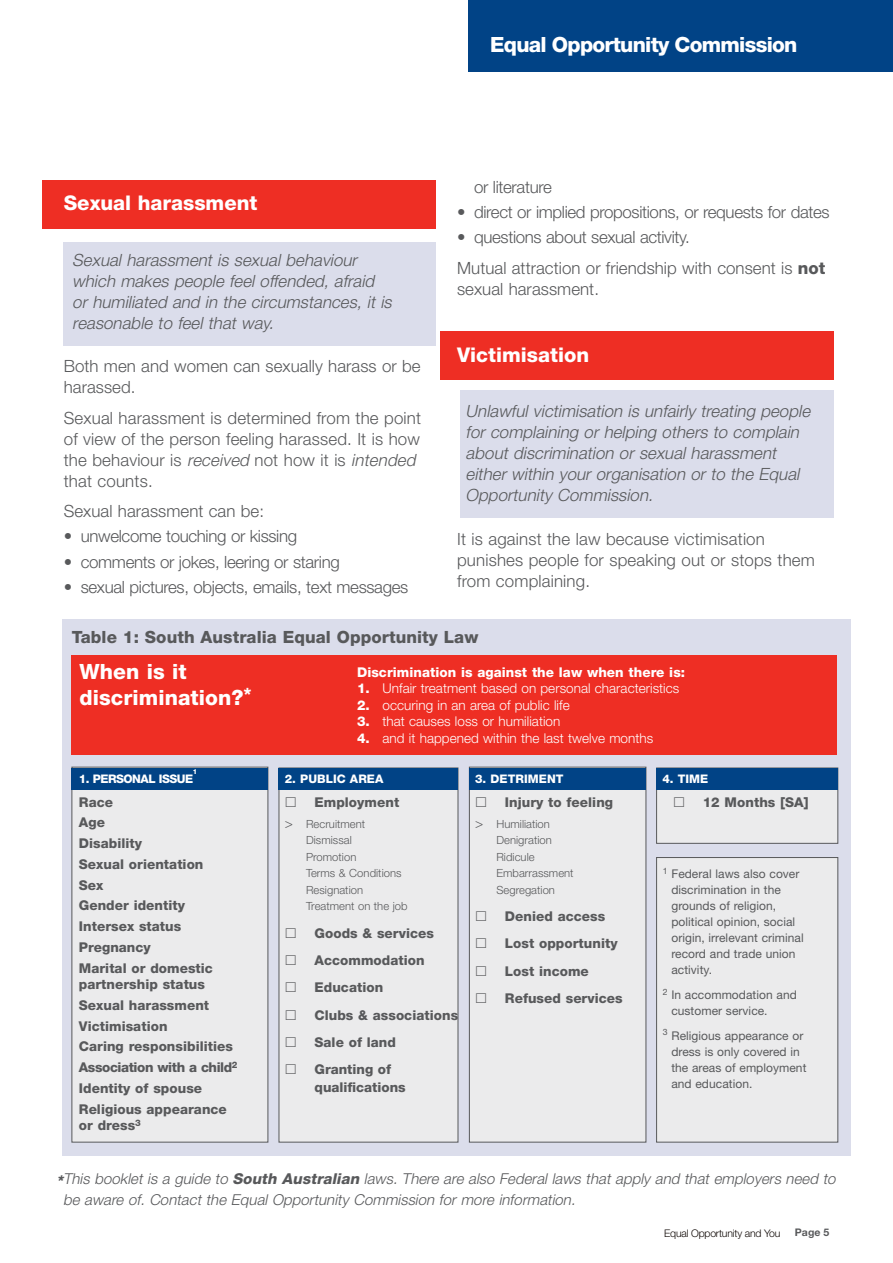
<style>
.page{position:relative;width:893px;height:1263px;background:#fff}
.page>*{position:absolute;margin:0;border:0;box-sizing:border-box;transform-origin:0 0}
.Body_text{font:800 21px "Helvetica Neue LT Std";letter-spacing:-.035em;color:#fff}
.Body_text-2{font:800 21px/26.2px "Helvetica Neue LT Std";letter-spacing:.005em;color:#fff}
.Headings_H2{font:800 20.25px "Helvetica Neue LT Std";color:#fff}
.Body_text-3{font:300 16.8px/21px "Helvetica Neue";letter-spacing:.01em;color:#58595b}
.Highlight_Box_Text{font:italic 300 16.8px/21px "Helvetica Neue";color:#58595b}
.t1{font:300 16.8px "Helvetica Neue LT Std";letter-spacing:-.02em;color:#58595b}
.Body_text-4{font:800 16.8px "Helvetica Neue LT Std";letter-spacing:.005em;color:#58595b}
.Body_text-5{font:italic 300 15px/21px "Helvetica Neue";color:#58595b}
.Body_text-6{font:800 13.5px/16.5px "Helvetica Neue LT Std";letter-spacing:.005em;color:#58595b}
.Body_text-7{font:300 13.5px "Helvetica Neue";letter-spacing:.005em;color:#fff}
.Body_text-8{font:800 13.5px "Helvetica Neue LT Std";letter-spacing:.005em;color:#fff}
.Body_text-9{font:800 13.5px "Helvetica Neue LT Std";letter-spacing:-.03em;color:#58595b}
.Body_text-10{font:12px/16px "Helvetica Neue LT Std";letter-spacing:.005em;color:#58595b}
.Body_text-11{font:800 11.85px "Helvetica Neue LT Std";letter-spacing:.005em;color:#fff}
.Body_text-12{font:800 11.85px "Helvetica Neue LT Std";letter-spacing:-.04em;color:#fff}
.Body_text-13{font:300 11.25px/16.5px "Helvetica Neue";letter-spacing:.005em;color:#58595b}
.t2{font:300 10.5px "Helvetica Neue";letter-spacing:-.02em;color:#100906}
.t3{font:700 10.5px "Helvetica Neue LT Std";color:#58595b}
.Body_text-14{font:800 6.9px "Helvetica Neue LT Std";color:#fff}
.s1{font-style:italic}
.s2{font-family:"Helvetica Neue LT Std";font-weight:800}
.s3{font-size:13.5px}
</style>
<div class="page">
<div style="left:468px;top:0;width:425px;height:72px;background:#014386"></div>
<div style="left:460px;top:390px;width:373px;height:128px;background:#dbddeb"></div>
<div style="left:440px;top:331px;width:393px;height:49px;background:#ee2e24"></div>
<div style="left:43px;top:180px;width:393px;height:48px;background:#ee2e24"></div>
<div style="left:64px;top:242px;width:372px;height:103px;background:#dbddeb"></div>
<div style="left:62px;top:620px;width:788px;height:536px;background:#dbddeb"></div>
<div style="left:656px;top:768px;width:182px;height:75px;background:#ebebec;border:1px solid #58595b"></div>
<div style="left:469px;top:767px;width:177px;height:375px;background:#ebebec;border:1px solid #58595b"></div>
<div style="left:279px;top:768px;width:179px;height:374px;background:#ebebec"></div>
<div style="left:72px;top:767px;width:196px;height:375px;background:#ebebec"></div>
<div style="left:72px;top:655px;width:765px;height:100px;background:#ee2e24"></div>
<div style="left:72px;top:767px;width:196px;height:22px;background:#014386"></div>
<div style="left:279px;top:767px;width:179px;height:22px;background:#014386"></div>
<div style="left:656px;top:767px;width:182px;height:22px;background:#014386"></div>
<div style="left:469px;top:767px;width:177px;height:22px;background:#014386"></div>
<div style="left:656px;top:857px;width:182px;height:285px;background:#ebebec;border:1px solid #58595b"></div>
<h1 class="Body_text" style="left:490px;top:32px;width:309px">Equal Opportunity Commission</h1>
<h2 class="Headings_H2" style="left:64px;top:191px;width:195px">Sexual harassment</h2>
<p class="Highlight_Box_Text" style="left:72px;top:249px;width:325px">Sexual harassment is sexual behaviour which makes people feel offended, afraid or humiliated and in the circumstances, it is reasonable to feel that way.</p>
<p class="Body_text-3" style="left:64px;top:355px;width:358px">Both men and women can sexually harass or be harassed.</p>
<p class="Body_text-3" style="left:64px;top:407px;width:359px;text-align:justify">Sexual harassment is determined from the point of view of the person feeling harassed. It is how the behaviour is <span class="s1">received</span> not how it is <span class="s1">intended </span>that counts.</p>
<p class="Body_text-3" style="left:64px;top:500px;width:202px">Sexual harassment can be:</p>
<p class="t1" style="left:64px;top:526px;width:235px">• unwelcome touching or kissing</p>
<p class="t1" style="left:64px;top:551px;width:278px">• comments or jokes, leering or staring</p>
<p class="t1" style="left:64px;top:577px;width:346px">• sexual pictures, objects, emails, text messages</p>
<p class="t1" style="left:474px;top:177px;width:79px">or literature</p>
<p class="t1" style="left:457px;top:202px;width:374px">• direct or implied propositions, or requests for dates</p>
<p class="t1" style="left:457px;top:227px;width:234px">• questions about sexual activity.</p>
<p class="Body_text-3" style="left:457px;top:257px;width:370px">Mutual attraction or friendship with consent is <span class="s2">not </span>sexual harassment.</p>
<h2 class="Headings_H2" style="left:457px;top:342px;width:134px">Victimisation</h2>
<p class="Highlight_Box_Text" style="left:466px;top:400px;width:350px">Unlawful victimisation is unfairly treating people for complaining or helping others to complain about discrimination or sexual harassment either within your organisation or to the Equal Opportunity Commission.</p>
<p class="Body_text-3" style="left:457px;top:528px;width:359px">It is against the law because victimisation punishes people for speaking out or stops them from complaining.</p>
<p class="Body_text-4" style="left:72px;top:627px;width:408px">Table 1: South Australia Equal Opportunity Law</p>
<p class="Body_text-2" style="left:79px;top:658px;width:174px">When is it discrimination?<sup>*</sup></p>
<p class="Body_text-8" style="left:357px;top:664px;width:330px">Discrimination is against the law when there is:</p>
<p class="Body_text-7" style="left:357px;top:680px;width:324px"><span class="s2">1.</span> Unfair treatment based on personal characteristics</p>
<p class="Body_text-7" style="left:357px;top:696px;width:214px"><span class="s2">2.</span> occuring in an area of public life</p>
<p class="Body_text-7" style="left:357px;top:713px;width:205px"><span class="s2">3.</span> that causes loss or humiliation</p>
<p class="Body_text-7" style="left:357px;top:729px;width:298px"><span class="s2">4.</span> and it happened within the last twelve months</p>
<p class="Body_text-11" style="left:662px;top:771px;width:48px">4. TIME</p>
<p class="Body_text-6" style="left:703px;top:793px;width:108px">12 Months [SA]</p>
<p class="Body_text-14" style="left:193px;top:767px;width:6px">1</p>
<p class="Body_text-12" style="left:79px;top:771px;width:116px">1. PERSONAL ISSUE</p>
<p class="Body_text-11" style="left:285px;top:771px;width:100px">2. PUBLIC AREA</p>
<p class="Body_text-11" style="left:475px;top:771px;width:90px">3. DETRIMENT</p>
<p class="Body_text-6" style="left:505px;top:793px;width:110px">Injury to feeling</p>
<p class="Body_text-13" style="left:496px;top:815px;width:79px;text-indent:-21px"><span class="s3">&gt;</span> Humiliation<br>Denigration<br>Ridicule<br>Embarrassment<br>Segregation</p>
<p class="Body_text-6" style="left:505px;top:908px;width:102px">Denied access</p>
<p class="Body_text-6" style="left:505px;top:935px;width:114px">Lost opportunity</p>
<p class="Body_text-6" style="left:505px;top:963px;width:85px">Lost income</p>
<p class="Body_text-6" style="left:505px;top:990px;width:119px">Refused services</p>
<p class="Body_text-6" style="left:79px;top:793px;width:36px">Race</p>
<p class="Body_text-6" style="left:79px;top:814px;width:28px">Age</p>
<p class="Body_text-6" style="left:79px;top:835px;width:65px">Disability</p>
<p class="Body_text-6" style="left:79px;top:856px;width:126px">Sexual orientation</p>
<p class="Body_text-6" style="left:79px;top:876px;width:26px">Sex</p>
<p class="Body_text-6" style="left:79px;top:897px;width:108px">Gender identity</p>
<p class="Body_text-6" style="left:79px;top:918px;width:104px">Intersex status</p>
<p class="Body_text-6" style="left:79px;top:939px;width:73px">Pregnancy</p>
<p class="Body_text-6" style="left:79px;top:959px;width:136px">Marital or domestic partnership status</p>
<p class="Body_text-6" style="left:79px;top:997px;width:132px">Sexual harassment</p>
<p class="Body_text-6" style="left:79px;top:1017px;width:90px">Victimisation</p>
<p class="Body_text-6" style="left:79px;top:1038px;width:156px">Caring responsibilities</p>
<p class="Body_text-9" style="left:79px;top:1059px;width:160px">Association with a child<sup>2</sup></p>
<p class="Body_text-6" style="left:79px;top:1080px;width:125px">Identity of spouse</p>
<p class="Body_text-6" style="left:79px;top:1100px;width:149px">Religious appearance or dress<sup>3</sup></p>
<p class="Body_text-6" style="left:314px;top:793px;width:86px">Employment</p>
<p class="Body_text-13" style="left:306px;top:815px;width:103px;text-indent:-21px"><span class="s3">&gt;</span> Recruitment<br>Dismissal<br>Promotion<br>Terms &amp; Conditions<br>Resignation<br>Treatment on the job</p>
<p class="Body_text-6" style="left:314px;top:924px;width:121px">Goods &amp; services</p>
<p class="Body_text-6" style="left:314px;top:952px;width:112px">Accommodation</p>
<p class="Body_text-6" style="left:314px;top:979px;width:70px">Education</p>
<p class="Body_text-6" style="left:314px;top:1006px;width:145px">Clubs &amp; associations</p>
<p class="Body_text-6" style="left:314px;top:1034px;width:83px">Sale of land</p>
<p class="Body_text-6" style="left:314px;top:1060px;width:93px;line-height:18px">Granting of qualifications</p>
<p class="Body_text-10" style="left:671px;top:866px;width:134px;text-indent:-9px"><sup>1</sup> Federal laws also cover discrimination in the grounds of religion, political opinion, social origin, irrelevant criminal record and trade union activity.</p>
<p class="Body_text-10" style="left:671px;top:986px;width:127px;text-indent:-9px"><sup>2</sup> In accommodation and customer service.</p>
<p class="Body_text-10" style="left:671px;top:1027px;width:137px;text-indent:-9px"><sup>3</sup> Religious appearance or dress is only covered in the areas of employment and education.</p>
<p class="Body_text-5" style="left:63px;top:1168px;width:777px;text-indent:-7px"><span class="s2">*</span>This booklet is a guide to <span class="s2">South Australian</span> laws. There are also Federal laws that apply and that employers need to be aware of. Contact the Equal Opportunity Commission for more information.</p>
<p class="t2" style="left:664px;top:1227px;width:118px">Equal Opportunity and You</p>
<p class="t3" style="left:795px;top:1226px;width:36px">Page 5</p>
</div>
